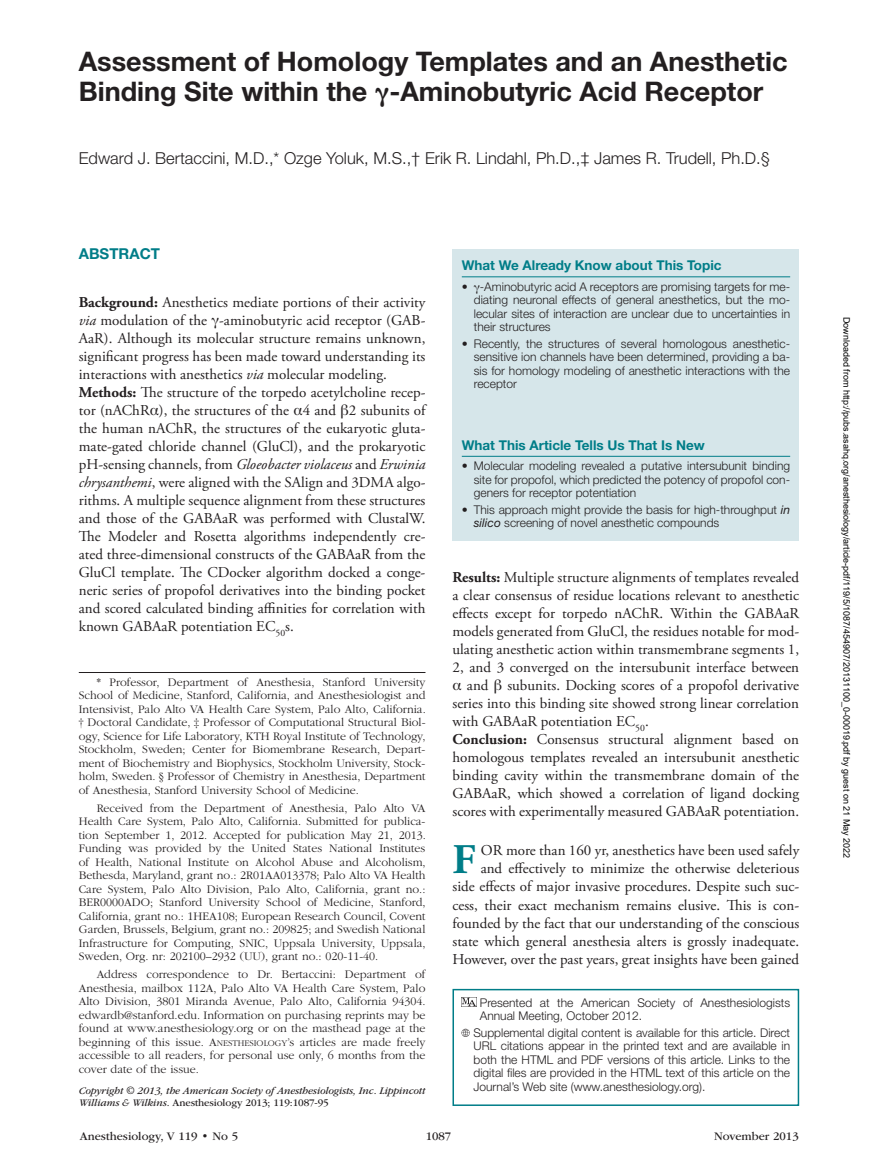
<style>
.page{position:relative;width:878px;height:1175px;background:#fff}
.page>*{position:absolute;margin:0;border:0;box-sizing:border-box;transform-origin:0 0}
.t1{font:700 42.15px "Adobe Garamond Pro";color:#007d88}
.t2{font:700 27px/30px "Helvetica Neue LT Std";color:#231f20}
.t3{font:300 16.5px "Helvetica Neue LT Std";color:#231f20}
.t4{font:15px/18px "Adobe Garamond Pro";color:#231f20}
.t5{font:700 15px "Helvetica Neue LT Std";color:#007d88}
.t6{font:700 13.5px "Helvetica Neue LT Std";color:#007d88}
.t7{font:300 12px/13.5px "ITC Garamond Std";color:#231f20;text-align:justify}
.t8{font:300 12px/13.5px "Helvetica Neue LT Std";color:#231f20;text-align:justify}
.t9{font:12px "ITC Garamond Std";color:#231f20}
.t10{font:italic 10.5px "ITC Garamond Std";letter-spacing:-.01em;color:#231f20}
.t11{font:10.5px "ITC Garamond Std";letter-spacing:-.01em;color:#231f20}
.t12{font:9px "Arial";color:#000}
.s1{font-family:"Gandhari Unicode"}
.s2{font-weight:700}
.s3{font-style:italic}
.s4{font-size:9px}
.s5{font-family:"Gandhari Unicode";font-weight:400}
.s6{font-weight:400;font-style:italic}
</style>
<div class="page">
<div style="left:452px;top:249px;width:347px;height:291px;background:#d6e6ea"></div>
<hr style="left:462px;top:276px;width:328px;height:1px;background:#007d88">
<hr style="left:462px;top:456px;width:328px;height:1px;background:#007d88">
<img style="left:461px;top:997px;width:15px;height:9px">
<svg style="left:461px;top:1028px;width:8px;height:8px"></svg>
<div style="left:452px;top:988px;width:347px;height:118px;border:2px solid #007d88"></div>
<hr style="left:79px;top:672px;width:346px;height:1px;background:#231f20">
<h2 class="t2" style="left:79px;top:46px;width:710px">Assessment of Homology Templates and an Anesthetic<br>Binding Site within the <span class="s1">γ</span>-Aminobutyric Acid Receptor</h2>
<p class="t3" style="left:79px;top:148px;width:692px">Edward J. Bertaccini, M.D.,* Ozge Yoluk, M.S.,† Erik R. Lindahl, Ph.D.,‡ James R. Trudell, Ph.D.§</p>
<p class="t5" style="left:79px;top:244px;width:83px">ABSTRACT</p>
<p class="t4" style="left:79px;top:294px;width:348px"><span class="s2">Background:</span> Anesthetics mediate portions of their activity <span class="s3">via</span> modulation of the <span class="s1">γ</span>-aminobutyric acid receptor (GAB-AaR). Although its molecular structure remains unknown, significant progress has been made toward understanding its interactions with anesthetics <span class="s3">via</span> molecular modeling.<br><span class="s2">Methods:</span> The structure of the torpedo acetylcholine recep&shy;tor (nAChR<span class="s1">α</span>), the structures of the <span class="s1">α</span>4 and <span class="s1">β</span>2 subunits of the human nAChR, the structures of the eukaryotic gluta&shy;mate-gated chloride channel (GluCl), and the prokaryotic pH-sensing channels, from <span class="s3">Gloeobacter violaceus</span> and <span class="s3">Erwinia chrysanthemi</span>, were aligned with the SAlign and 3DMA algo&shy;rithms. A multiple sequence alignment from these structures and those of the GABAaR was performed with ClustalW.<br>The Modeler and Rosetta algorithms independently cre&shy;ated three-dimensional constructs of the GABAaR from the GluCl template. The CDocker algorithm docked a conge&shy;neric series of propofol derivatives into the binding pocket and scored calculated binding affinities for correlation with known GABAaR potentiation EC<sub>50</sub>s.</p>
<p class="t7" style="left:79px;top:675px;width:348px;text-indent:18px">* Professor, Department of Anesthesia, Stanford University School of Medicine, Stanford, California, and Anesthesiologist and Intensivist, Palo Alto VA Health Care System, Palo Alto, California. † Doctoral Candidate, ‡ Professor of Computational Structural Biol&shy;ogy, Science for Life Laboratory, KTH Royal Institute of Technology, Stockholm, Sweden; Center for Biomembrane Research, Depart&shy;ment of Biochemistry and Biophysics, Stockholm University, Stock&shy;holm, Sweden. § Professor of Chemistry in Anesthesia, Department of Anesthesia, Stanford University School of Medicine.</p>
<p class="t7" style="left:79px;top:801px;width:348px;text-indent:18px">Received from the Department of Anesthesia, Palo Alto VA Health Care System, Palo Alto, California. Submitted for publica&shy;tion September 1, 2012. Accepted for publication May 21, 2013.<br>Funding was provided by the United States National Institutes of Health, National Institute on Alcohol Abuse and Alcoholism, Bethesda, Maryland, grant no.: 2R01AA013378; Palo Alto VA Health Care System, Palo Alto Division, Palo Alto, California, grant no.:<br>BER0000ADO; Stanford University School of Medicine, Stanford, California, grant no.: 1HEA108; European Research Council, Covent Garden, Brussels, Belgium, grant no.: 209825; and Swedish National Infrastructure for Computing, SNIC, Uppsala University, Uppsala, Sweden, Org. nr: 202100–2932 (UU), grant no.: 020-11-40.</p>
<p class="t7" style="left:79px;top:967px;width:348px;text-indent:18px">Address correspondence to Dr. Bertaccini: Department of Anesthesia, mailbox 112A, Palo Alto VA Health Care System, Palo Alto Division, 3801 Miranda Avenue, Palo Alto, California 94304. edwardb@stanford.edu. Information on purchasing reprints may be found at www.anesthesiology.org or on the masthead page at the beginning of this issue. A<span class="s4">nesthesiolog</span></p>
<p class="t7" style="left:79px;top:1035px;width:348px;text-indent:203px"><span class="s4">y</span>’s articles are made freely accessible to all readers, for personal use only, 6 months from the cover date of the issue.</p>
<p class="t6" style="left:462px;top:257px;width:261px">What We Already Know about This Topic</p>
<p class="t8" style="left:474px;top:279px;width:318px;text-indent:-12px">• <span class="s5">γ</span>-Aminobutyric acid A receptors are promising targets for me&shy;diating neuronal effects of general anesthetics, but the mo&shy;lecular sites of interaction are unclear due to uncertainties in their structures</p>
<p class="t8" style="left:473px;top:336px;width:318px;text-indent:-12px">• Recently, the structures of several homologous anesthetic&shy;sensitive ion channels have been determined, providing a ba&shy;sis for homology modeling of anesthetic interactions with the receptor</p>
<p class="t6" style="left:462px;top:436px;width:244px">What This Article Tells Us That Is New</p>
<p class="t8" style="left:474px;top:459px;width:318px;text-indent:-12px">• Molecular modeling revealed a putative intersubunit binding site for propofol, which predicted the potency of propofol con&shy;geners for receptor potentiation</p>
<p class="t8" style="left:474px;top:502px;width:318px;text-indent:-12px">• This approach might provide the basis for high-throughput <span class="s6">in silico</span> screening of novel anesthetic compounds</p>
<p class="t4" style="left:452px;top:568px;width:348px"><span class="s2">Results:</span> Multiple structure alignments of templates revealed a clear consensus of residue locations relevant to anesthetic effects except for torpedo nAChR. Within the GABAaR models generated from GluCl, the residues notable for mod&shy;ulating anesthetic action within transmembrane segments 1, 2, and 3 converged on the intersubunit interface between <span class="s1">α</span> and <span class="s1">β</span> subunits. Docking scores of a propofol derivative series into this binding site showed strong linear correlation with GABAaR potentiation EC<sub>50</sub>.<br><span class="s2">Conclusion:</span> Consensus structural alignment based on homologous templates revealed an intersubunit anesthetic binding cavity within the transmembrane domain of the GABAaR, which showed a correlation of ligand docking scores with experimentally measured GABAaR potentiation.</p>
<h1 class="t1" style="left:452px;top:835px;width:25px">F</h1>
<p class="t4" style="left:452px;top:842px;width:348px;text-align:right">OR more than 160 yr, anesthetics have been used safely<br>and effectively to minimize the otherwise deleterious<br>side effects of major invasive procedures. Despite such suc&shy;cess, their exact mechanism remains elusive. This is con&shy;founded by the fact that our understanding of the conscious state which general anesthesia alters is grossly inadequate.<br>However, over the past years, great insights have been gained</p>
<p class="t8" style="left:480px;top:995px;width:312px">Presented at the American Society of Anesthesiologists<br>Annual Meeting, October 2012.</p>
<p class="t8" style="left:473px;top:1025px;width:318px">Supplemental digital content is available for this article. Direct URL citations appear in the printed text and are available in both the HTML and PDF versions of this article. Links to the digital files are provided in the HTML text of this article on the</p>
<p class="t10" style="left:79px;top:1084px;width:348px">Copyright © 2013, the American Society of Anesthesiologists, Inc. Lippincott</p>
<p class="t8" style="left:473px;top:1079px;width:233px">Journal’s Web site (www.anesthesiology.org).</p>
<p class="t11" style="left:79px;top:1096px;width:251px"><span class="s3">Williams &amp; Wilkins.</span> Anesthesiology 2013; 119:1087-95</p>
<p class="t9" style="left:80px;top:1130px;width:160px">Anesthesiology, V 119 • No 5</p>
<p class="t9" style="left:426px;top:1130px;width:27px">1087</p>
<p class="t9" style="left:714px;top:1130px;width:86px">November 2013</p>
<p class="t12" style="left:850px;top:317px;width:543px;rotate:90deg">Downloaded from http://pubs.asahq.org/anesthesiology/article-pdf/119/5/1087/454907/20131100_0-00019.pdf by guest on 21 May 2022</p>
</div>
